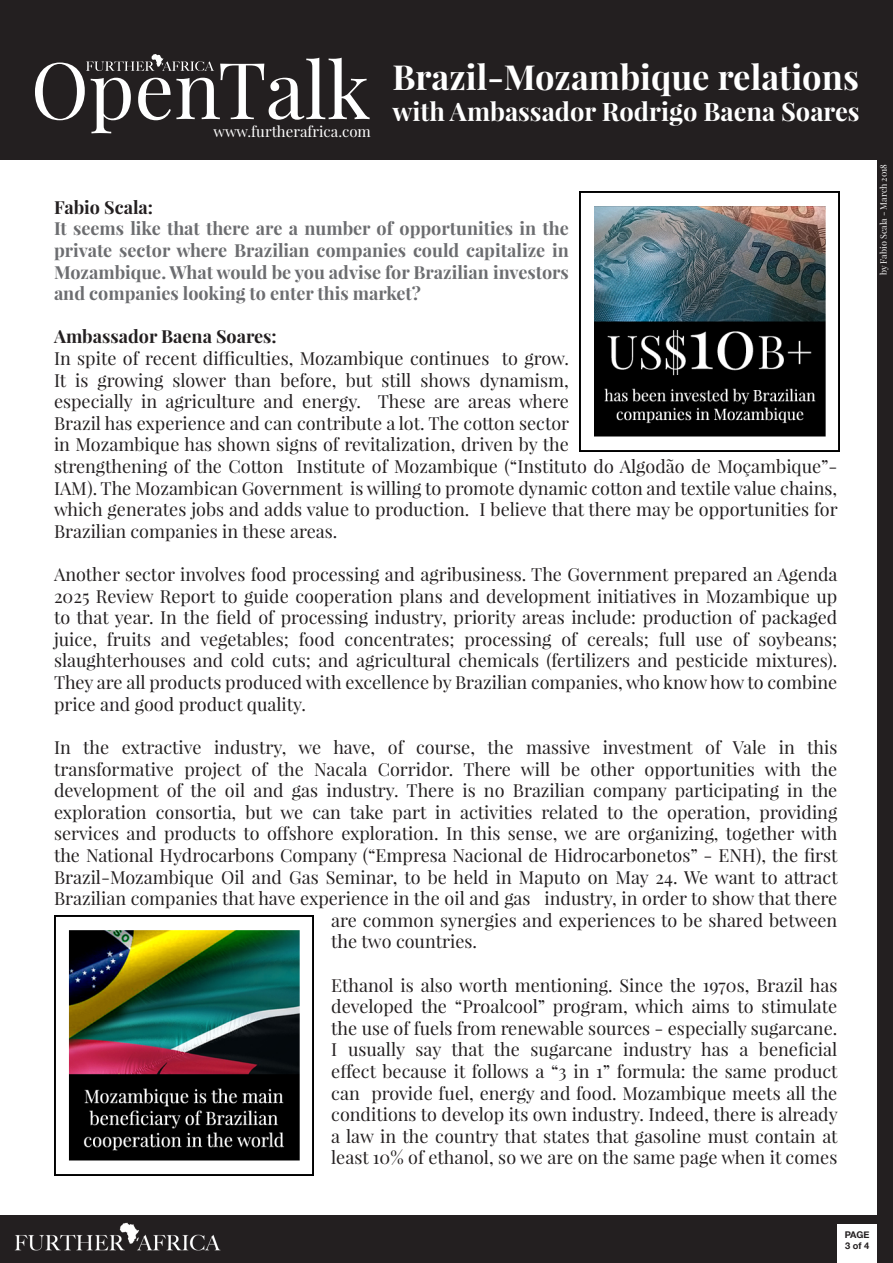
<style>
.page{position:relative;width:893px;height:1263px;background:#231f20}
.page>*{position:absolute;margin:0;border:0;box-sizing:border-box;transform-origin:0 0}
.t1{font:700 34.5px "Playfair Display";color:#fff}
.t2{font:700 25.5px "Playfair Display";color:#fff}
.t3{font:18px/21.6px "Playfair Display";color:#231f20;text-align:justify}
.t4{font:700 18px/21.6px "Playfair Display";color:#6c6d70;text-align:justify}
.t5{font:700 18px "Playfair Display";color:#231f20}
.t6{font:15px "Playfair Display";color:#fff}
.t7{font:700 9.3px "Helvetica Neue";color:#231f20}
.t8{font:9px "Playfair Display";color:#fff}
</style>
<div class="page">
<div style="left:0;top:161px;width:877px;height:1054px;background:#fff"></div>
<img style="left:14px;top:1222px;width:207px;height:29px">
<svg style="left:35px;top:54px;width:335px;height:79px"></svg>
<div style="left:837px;top:1224px;width:40px;height:39px;background:#fff"></div>
<img style="left:54px;top:916px;width:259px;height:259px">
<img style="left:580px;top:192px;width:259px;height:259px">
<p class="t6" style="left:214px;top:122px;width:159px">www.furtherafrica.com</p>
<p class="t1" style="left:392px;top:55px;width:468px">Brazil-Mozambique relations</p>
<p class="t2" style="left:392px;top:95px;width:469px">with Ambassador Rodrigo Baena Soares</p>
<p class="t5" style="left:54px;top:196px;width:101px">Fabio Scala:</p>
<p class="t4" style="left:54px;top:218px;width:516px">It seems like that there are a number of opportunities in the private sector where Brazilian companies could capitalize in Mozambique. What would be you advise for Brazilian investors and companies looking to enter this market?</p>
<p class="t5" style="left:54px;top:325px;width:224px">Ambassador Baena Soares:</p>
<p class="t3" style="left:54px;top:347px;width:785px;text-align:left">In spite of recent difficulties, Mozambique continues to grow.<br>It is growing slower than before, but still shows dynamism,<br>especially in agriculture and energy. These are areas where<br>Brazil has experience and can contribute a lot. The cotton sector<br>in Mozambique has shown signs of revitalization, driven by the<br>strengthening of the Cotton Institute of Mozambique (“Instituto do Algodão de Moçambique”- IAM). The Mozambican Government is willing to promote dynamic cotton and textile value chains, which generates jobs and adds value to production. I believe that there may be opportunities for Brazilian companies in these areas.</p>
<p class="t3" style="left:54px;top:563px;width:785px">Another sector involves food processing and agribusiness. The Government prepared an Agenda 2025 Review Report to guide cooperation plans and development initiatives in Mozambique up to that year. In the field of processing industry, priority areas include: production of packaged juice, fruits and vegetables; food concentrates; processing of cereals; full use of soybeans; slaughterhouses and cold cuts; and agricultural chemicals (fertilizers and pesticide mixtures).<br>They are all products produced with excellence by Brazilian companies, who know how to combine price and good product quality.</p>
<p class="t3" style="left:54px;top:736px;width:785px">In the extractive industry, we have, of course, the massive investment of Vale in this</p>
<p class="t3" style="left:54px;top:758px;width:785px">transformative project of the Nacala Corridor. There will be other opportunities with the</p>
<p class="t3" style="left:54px;top:779px;width:785px">development of the oil and gas industry. There is no Brazilian company participating in the</p>
<p class="t3" style="left:54px;top:801px;width:785px">exploration consortia, but we can take part in activities related to the operation, providing</p>
<p class="t3" style="left:54px;top:823px;width:785px">services and products to offshore exploration. In this sense, we are organizing, together with</p>
<p class="t3" style="left:54px;top:844px;width:785px">the National Hydrocarbons Company (“Empresa Nacional de Hidrocarbonetos” - ENH), the first</p>
<p class="t3" style="left:54px;top:866px;width:785px">Brazil-Mozambique Oil and Gas Seminar, to be held in Maputo on May 24. We want to attract</p>
<p class="t3" style="left:54px;top:887px;width:785px">Brazilian companies that have experience in the oil and gas industry, in order to show that there</p>
<p class="t3" style="left:331px;top:909px;width:508px">are common synergies and experiences to be shared between</p>
<p class="t3" style="left:331px;top:931px;width:147px">the two countries.</p>
<p class="t3" style="left:331px;top:974px;width:508px">Ethanol is also worth mentioning. Since the 1970s, Brazil has developed the “Proalcool” program, which aims to stimulate the use of fuels from renewable sources - especially sugarcane.<br>I usually say that the sugarcane industry has a beneficial effect because it follows a “3 in 1” formula: the same product can provide fuel, energy and food. Mozambique meets all the conditions to develop its own industry. Indeed, there is already a law in the country that states that gasoline must contain at least 10% of ethanol, so we are on the same page when it comes</p>
<p class="t8" style="left:878px;top:275px;width:113px;rotate:-90deg">by Fabio Scala - March 2018</p>
<p class="t7" style="left:845px;top:1227px;width:26px">PAGE</p>
<p class="t7" style="left:845px;top:1239px;width:26px">3 of 4</p>
</div>
